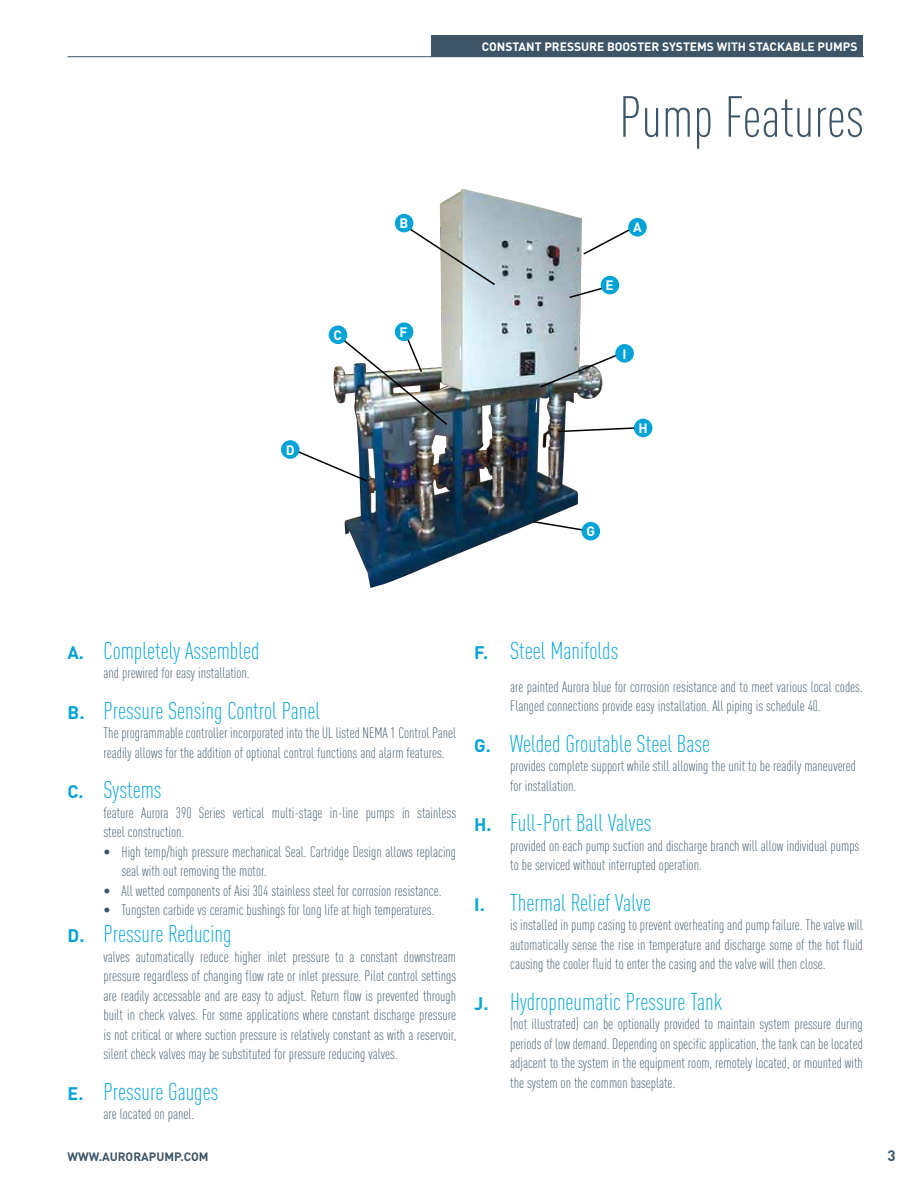
<style>
.page{position:relative;width:918px;height:1188px;background:#fff}
.page>*{position:absolute;margin:0;border:0;box-sizing:border-box;transform-origin:0 0}
.t1{font:300 condensed 57px "DIN Pro";color:#3d5567}
.t2{font:300 condensed 24px "DIN Pro";color:#00a3d8}
.t3{font:300 condensed 15px/19.5px "DIN Pro";color:#3d5567}
.t4{font:700 15px "DIN Pro";color:#3d5567}
.t5{font:700 13.5px "DIN Pro";color:#fff}
.t6{font:700 12px "DIN Pro";color:#fff}
.t7{font:700 12px "DIN Pro";color:#3d5567}
.s1{font-weight:700;font-stretch:normal;font-size:18px}
</style>
<div class="page">
<hr style="left:68px;top:56px;width:796px;height:1px;background:#3d5567">
<div style="left:431px;top:35px;width:432px;height:22px;background:#3d5567"></div>
<img style="left:334px;top:189px;width:268px;height:399px">
<svg style="left:398px;top:220px;width:99px;height:67px"></svg>
<svg style="left:299px;top:446px;width:70px;height:37px"></svg>
<svg style="left:582px;top:223px;width:47px;height:33px"></svg>
<svg style="left:568px;top:284px;width:45px;height:15px"></svg>
<svg style="left:532px;top:520px;width:67px;height:14px"></svg>
<svg style="left:557px;top:426px;width:78px;height:7px"></svg>
<img style="left:333px;top:330px;width:116px;height:96px">
<svg style="left:538px;top:348px;width:77px;height:41px"></svg>
<div style="left:628px;top:218px;width:19px;height:19px;background:#00a3d8;border-radius:50%"></div>
<div style="left:395px;top:214px;width:18px;height:18px;background:#00a3d8;border-radius:50%"></div>
<div style="left:329px;top:326px;width:18px;height:18px;background:#00a3d8;border-radius:50%"></div>
<div style="left:281px;top:440px;width:19px;height:19px;background:#00a3d8;border-radius:50%"></div>
<div style="left:601px;top:276px;width:18px;height:18px;background:#00a3d8;border-radius:50%"></div>
<div style="left:395px;top:322px;width:18px;height:19px;background:#00a3d8;border-radius:50%"></div>
<div style="left:582px;top:522px;width:18px;height:18px;background:#00a3d8;border-radius:50%"></div>
<div style="left:634px;top:419px;width:18px;height:18px;background:#00a3d8;border-radius:50%"></div>
<div style="left:615px;top:344px;width:19px;height:19px;background:#00a3d8;border-radius:50%"></div>
<p class="t6" style="left:482px;top:37px;width:377px">CONSTANT PRESSURE BOOSTER SYSTEMS WITH STACKABLE PUMPS</p>
<h1 class="t1" style="left:619px;top:76px;width:246px">Pump Features</h1>
<p class="t5" style="left:400px;top:212px;width:10px">B</p>
<p class="t5" style="left:633px;top:216px;width:10px">A</p>
<p class="t5" style="left:333px;top:324px;width:10px">C</p>
<p class="t5" style="left:286px;top:438px;width:10px">D</p>
<p class="t5" style="left:400px;top:321px;width:9px">F</p>
<p class="t5" style="left:605px;top:274px;width:10px">E</p>
<p class="t5" style="left:622px;top:342px;width:6px">I</p>
<p class="t5" style="left:639px;top:417px;width:11px">H</p>
<p class="t5" style="left:586px;top:520px;width:10px">G</p>
<h2 class="t2" style="left:68px;top:633px;width:194px"><span class="s1">A.</span> Completely Assembled</h2>
<p class="t3" style="left:104px;top:662px;width:148px">and prewired for easy installation.</p>
<h2 class="t2" style="left:68px;top:693px;width:254px"><span class="s1">B.</span> Pressure Sensing Control Panel</h2>
<p class="t3" style="left:104px;top:722px;width:354px">The programmable controller incorporated into the UL listed NEMA 1 Control Panel readily allows for the addition of optional control functions and alarm features.</p>
<h2 class="t2" style="left:68px;top:773px;width:96px"><span class="s1">C.</span> Systems</h2>
<p class="t3" style="left:104px;top:802px;width:354px">feature Aurora 390 Series vertical multi-stage in-line pumps in stainless steel construction.</p>
<p class="t3" style="left:122px;top:841px;width:336px;text-indent:-18px">• High temp/high pressure mechanical Seal. Cartridge Design allows replacing seal with out removing the motor.</p>
<p class="t3" style="left:104px;top:880px;width:340px">• All wetted components of Aisi 304 stainless steel for corrosion resistance.</p>
<p class="t3" style="left:104px;top:899px;width:333px">• Tungsten carbide vs ceramic bushings for long life at high temperatures.</p>
<h2 class="t2" style="left:68px;top:917px;width:165px"><span class="s1">D.</span> Pressure Reducing</h2>
<p class="t3" style="left:104px;top:946px;width:354px;text-align:justify">valves automatically reduce higher inlet pressure to a constant downstream pressure regardless of changing flow rate or inlet pressure. Pilot control settings are readily accessable and are easy to adjust. Return flow is prevented through built in check valves. For some applications where constant discharge pressure is not critical or where suction pressure is relatively constant as with a reservoir, silent check valves may be substituted for pressure reducing valves.</p>
<h2 class="t2" style="left:68px;top:1074px;width:152px"><span class="s1">E.</span> Pressure Gauges</h2>
<p class="t3" style="left:104px;top:1103px;width:92px">are located on panel.</p>
<h2 class="t2" style="left:474px;top:633px;width:146px"><span class="s1">F.</span> Steel Manifolds</h2>
<p class="t3" style="left:510px;top:676px;width:354px">are painted Aurora blue for corrosion resistance and to meet various local codes.<br>Flanged connections provide easy installation. All piping is schedule 40.</p>
<h2 class="t2" style="left:474px;top:726px;width:237px"><span class="s1">G.</span> Welded Groutable Steel Base</h2>
<p class="t3" style="left:510px;top:755px;width:348px">provides complete support while still allowing the unit to be readily maneuvered for installation.</p>
<h2 class="t2" style="left:474px;top:806px;width:179px"><span class="s1">H.</span> Full-Port Ball Valves</h2>
<p class="t3" style="left:510px;top:835px;width:351px">provided on each pump suction and discharge branch will allow individual pumps to be serviced without interrupted operation.</p>
<h2 class="t2" style="left:474px;top:885px;width:178px"><span class="s1">I.</span> Thermal Relief Valve</h2>
<p class="t3" style="left:510px;top:914px;width:354px;text-align:justify">is installed in pump casing to prevent overheating and pump failure. The valve will automatically sense the rise in temperature and discharge some of the hot fluid causing the cooler fluid to enter the casing and the valve will then close.</p>
<h2 class="t2" style="left:474px;top:984px;width:250px"><span class="s1">J.</span> Hydropneumatic Pressure Tank</h2>
<p class="t3" style="left:510px;top:1013px;width:354px;text-align:justify">(not illustrated) can be optionally provided to maintain system pressure during periods of low demand. Depending on specific application, the tank can be located adjacent to the system in the equipment room, remotely located, or mounted with the system on the common baseplate.</p>
<p class="t7" style="left:68px;top:1147px;width:143px">WWW.AURORAPUMP.COM</p>
<p class="t4" style="left:887px;top:1143px;width:10px">3</p>
</div>
